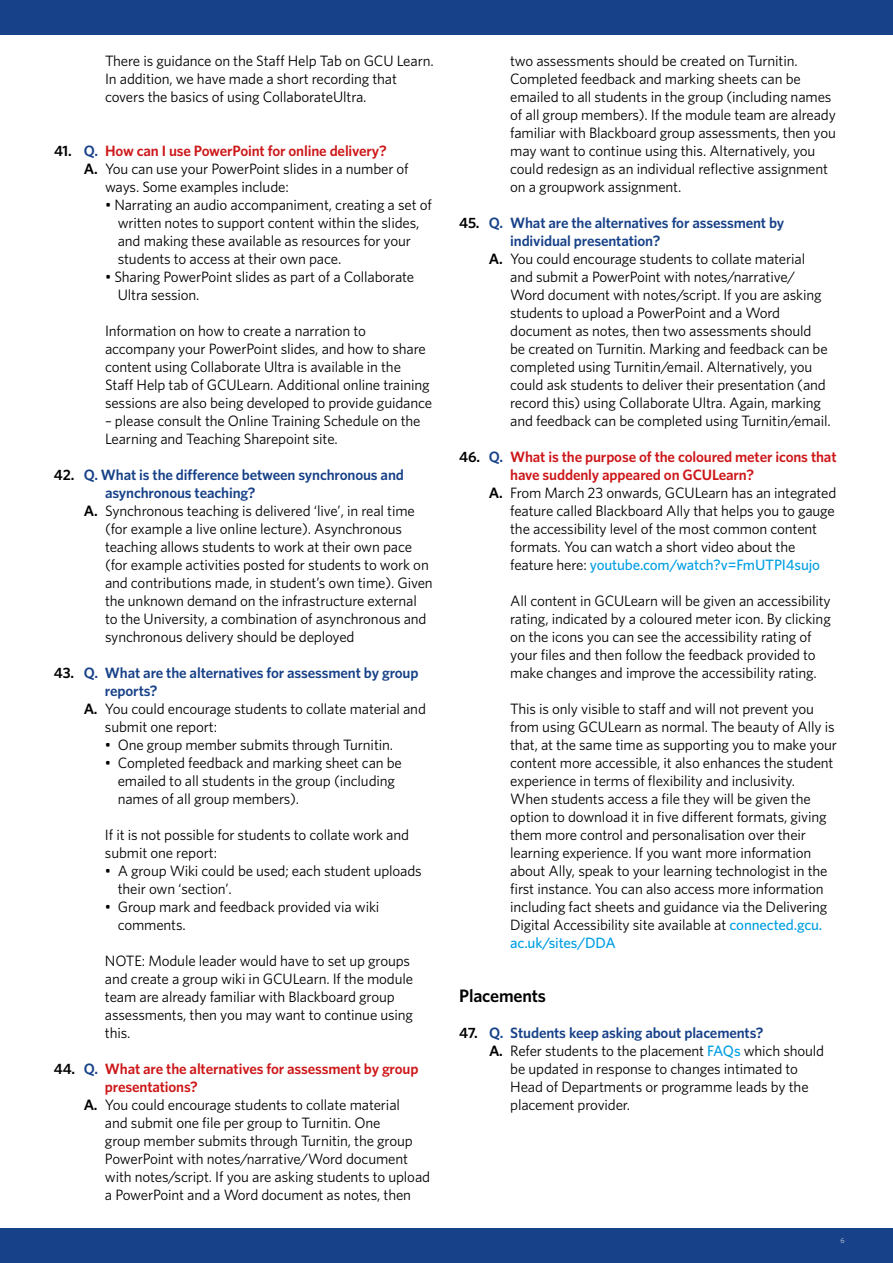
<style>
.page{position:relative;width:893px;height:1263px;background:#fff}
.page>*{position:absolute;margin:0;border:0;box-sizing:border-box;transform-origin:0 0}
.t1{font:600 18px "Whitney";letter-spacing:-.01em;color:#000}
.t2{font:15px/18px "Whitney";letter-spacing:-.01em;color:#000}
.t3{font:600 15px "Whitney";letter-spacing:-.01em;color:#174188}
.t4{font:600 15px "Whitney";letter-spacing:-.01em;color:#cd1719}
.t5{font:500 15px "Whitney";letter-spacing:-.01em;color:#009fe3}
.t6{font:300 7.5px "Whitney";color:#fff}
.s1{color:#000}
.s2{color:#174188}
.s3{font-weight:600}
.s4{font-weight:400;color:#000}
.s5{font-weight:500;color:#009fe3}
</style>
<div class="page">
<div style="left:0;top:1229px;width:893px;height:34px;background:#174188"></div>
<div style="left:0;top:0;width:893px;height:34px;background:#174188"></div>
<p class="t2" style="left:105px;top:51px;width:330px">There is guidance on the Staff Help Tab on GCU Learn.<br>In addition, we have made a short recording that covers the basics of using CollaborateUltra.</p>
<p class="t4" style="left:54px;top:141px;width:334px"><span class="s1">41.</span> <span class="s2">Q.</span> How can I use PowerPoint for online delivery?</p>
<p class="t2" style="left:84px;top:159px;width:327px"><span class="s3">A.</span> You can use your PowerPoint slides in a number of</p>
<p class="t2" style="left:105px;top:177px;width:185px">ways. Some examples include:</p>
<p class="t2" style="left:118px;top:195px;width:316px;text-indent:-13px">• Narrating an audio accompaniment, creating a set of written notes to support content within the slides, and making these available as resources for your students to access at their own pace.</p>
<p class="t2" style="left:118px;top:267px;width:298px;text-indent:-13px">• Sharing PowerPoint slides as part of a Collaborate<br>Ultra session.</p>
<p class="t2" style="left:105px;top:321px;width:329px">Information on how to create a narration to accompany your PowerPoint slides, and how to share content using Collaborate Ultra is available in the Staff Help tab of GCULearn. Additional online training sessions are also being developed to provide guidance</p>
<p class="t2" style="left:105px;top:411px;width:317px">– please consult the Online Training Schedule on the<br>Learning and Teaching Sharepoint site.</p>
<p class="t3" style="left:54px;top:465px;width:351px"><span class="s1">42.</span> Q. What is the difference between synchronous and</p>
<p class="t3" style="left:105px;top:483px;width:152px">asynchronous teaching?</p>
<p class="t2" style="left:84px;top:501px;width:333px"><span class="s3">A.</span> Synchronous teaching is delivered ‘live’, in real time</p>
<p class="t2" style="left:105px;top:519px;width:298px">(for example a live online lecture). Asynchronous</p>
<p class="t2" style="left:105px;top:537px;width:309px">teaching allows students to work at their own pace</p>
<p class="t2" style="left:105px;top:555px;width:325px">(for example activities posted for students to work on</p>
<p class="t2" style="left:105px;top:573px;width:329px">and contributions made, in student’s own time). Given</p>
<p class="t2" style="left:105px;top:591px;width:313px">the unknown demand on the infrastructure external</p>
<p class="t2" style="left:105px;top:609px;width:323px">to the University, a combination of asynchronous and</p>
<p class="t2" style="left:105px;top:627px;width:251px">synchronous delivery should be deployed</p>
<p class="t3" style="left:54px;top:663px;width:366px"><span class="s1">43.</span> Q. What are the alternatives for assessment by group</p>
<p class="t3" style="left:105px;top:681px;width:54px">reports?</p>
<p class="t2" style="left:84px;top:699px;width:344px"><span class="s3">A.</span> You could encourage students to collate material and</p>
<p class="t2" style="left:105px;top:717px;width:114px">submit one report:</p>
<p class="t2" style="left:105px;top:735px;width:290px">• One group member submits through Turnitin.</p>
<p class="t2" style="left:118px;top:753px;width:286px;text-indent:-13px">• Completed feedback and marking sheet can be emailed to all students in the group (including names of all group members).</p>
<p class="t2" style="left:105px;top:825px;width:306px">If it is not possible for students to collate work and submit one report:</p>
<p class="t2" style="left:118px;top:861px;width:306px;text-indent:-13px">• A group Wiki could be used; each student uploads their own ‘section’.</p>
<p class="t2" style="left:118px;top:897px;width:263px;text-indent:-13px">• Group mark and feedback provided via wiki comments.</p>
<p class="t2" style="left:105px;top:951px;width:310px">NOTE: Module leader would have to set up groups and create a group wiki in GCULearn. If the module team are already familiar with Blackboard group assessments, then you may want to continue using this.</p>
<p class="t4" style="left:54px;top:1059px;width:366px"><span class="s1">44.</span> <span class="s2">Q.</span> What are the alternatives for assessment by group</p>
<p class="t4" style="left:105px;top:1077px;width:94px">presentations?</p>
<p class="t2" style="left:84px;top:1095px;width:318px"><span class="s3">A.</span> You could encourage students to collate material</p>
<p class="t2" style="left:105px;top:1113px;width:277px">and submit one file per group to Turnitin. One</p>
<p class="t2" style="left:105px;top:1131px;width:309px">group member submits through Turnitin, the group</p>
<p class="t2" style="left:105px;top:1149px;width:305px">PowerPoint with notes/narrative/Word document</p>
<p class="t2" style="left:105px;top:1167px;width:327px">with notes/script. If you are asking students to upload</p>
<p class="t2" style="left:105px;top:1185px;width:308px">a PowerPoint and a Word document as notes, then</p>
<p class="t2" style="left:510px;top:51px;width:327px">two assessments should be created on Turnitin.<br>Completed feedback and marking sheets can be emailed to all students in the group (including names of all group members). If the module team are already familiar with Blackboard group assessments, then you may want to continue using this. Alternatively, you could redesign as an individual reflective assignment on a groupwork assignment.</p>
<p class="t3" style="left:459px;top:213px;width:327px"><span class="s1">45.</span> Q. What are the alternatives for assessment by</p>
<p class="t3" style="left:510px;top:231px;width:152px">individual presentation?</p>
<p class="t2" style="left:489px;top:249px;width:318px"><span class="s3">A.</span> You could encourage students to collate material</p>
<p class="t2" style="left:510px;top:267px;width:287px">and submit a PowerPoint with notes/narrative/</p>
<p class="t2" style="left:510px;top:285px;width:313px">Word document with notes/script. If you are asking</p>
<p class="t2" style="left:510px;top:303px;width:271px">students to upload a PowerPoint and a Word</p>
<p class="t2" style="left:510px;top:321px;width:303px">document as notes, then two assessments should</p>
<p class="t2" style="left:510px;top:339px;width:319px">be created on Turnitin. Marking and feedback can be</p>
<p class="t2" style="left:510px;top:357px;width:304px">completed using Turnitin/email. Alternatively, you</p>
<p class="t2" style="left:510px;top:375px;width:317px">could ask students to deliver their presentation (and</p>
<p class="t2" style="left:510px;top:393px;width:312px">record this) using Collaborate Ultra. Again, marking</p>
<p class="t2" style="left:510px;top:411px;width:322px">and feedback can be completed using Turnitin/email.</p>
<p class="t4" style="left:459px;top:447px;width:379px"><span class="s1">46.</span> <span class="s2">Q.</span> What is the purpose of the coloured meter icons that</p>
<p class="t4" style="left:510px;top:465px;width:245px">have suddenly appeared on GCULearn?</p>
<p class="t2" style="left:489px;top:483px;width:349px"><span class="s3">A.</span> From March 23 onwards, GCULearn has an integrated</p>
<p class="t2" style="left:510px;top:501px;width:326px">feature called Blackboard Ally that helps you to gauge</p>
<p class="t2" style="left:510px;top:519px;width:309px">the accessibility level of the most common content</p>
<p class="t2" style="left:510px;top:537px;width:287px">formats. You can watch a short video about the</p>
<p class="t5" style="left:510px;top:555px;width:311px"><span class="s4">feature here:</span> youtube.com/watch?v=FmUTPI4sujo</p>
<p class="t2" style="left:510px;top:591px;width:322px">All content in GCULearn will be given an accessibility rating, indicated by a coloured meter icon. By clicking on the icons you can see the accessibility rating of your files and then follow the feedback provided to make changes and improve the accessibility rating.</p>
<p class="t2" style="left:510px;top:699px;width:328px">This is only visible to staff and will not prevent you from using GCULearn as normal. The beauty of Ally is that, at the same time as supporting you to make your content more accessible, it also enhances the student experience in terms of flexibility and inclusivity.<br>When students access a file they will be given the option to download it in five different formats, giving them more control and personalisation over their learning experience. If you want more information about Ally, speak to your learning technologist in the first instance. You can also access more information including fact sheets and guidance via the Delivering Digital Accessibility site available at <span class="s5">connected.gcu. ac.uk/sites/DDA</span></p>
<p class="t1" style="left:459px;top:984px;width:88px">Placements</p>
<p class="t3" style="left:459px;top:1023px;width:306px"><span class="s1">47.</span> Q. Students keep asking about placements?</p>
<p class="t2" style="left:489px;top:1041px;width:337px"><span class="s3">A.</span> Refer students to the placement <span class="s5">FAQs</span> which should</p>
<p class="t2" style="left:510px;top:1059px;width:289px">be updated in response to changes intimated to</p>
<p class="t2" style="left:510px;top:1077px;width:300px">Head of Departments or programme leads by the</p>
<p class="t2" style="left:510px;top:1095px;width:121px">placement provider.</p>
<p class="t6" style="left:840px;top:1236px;width:6px">6</p>
</div>
